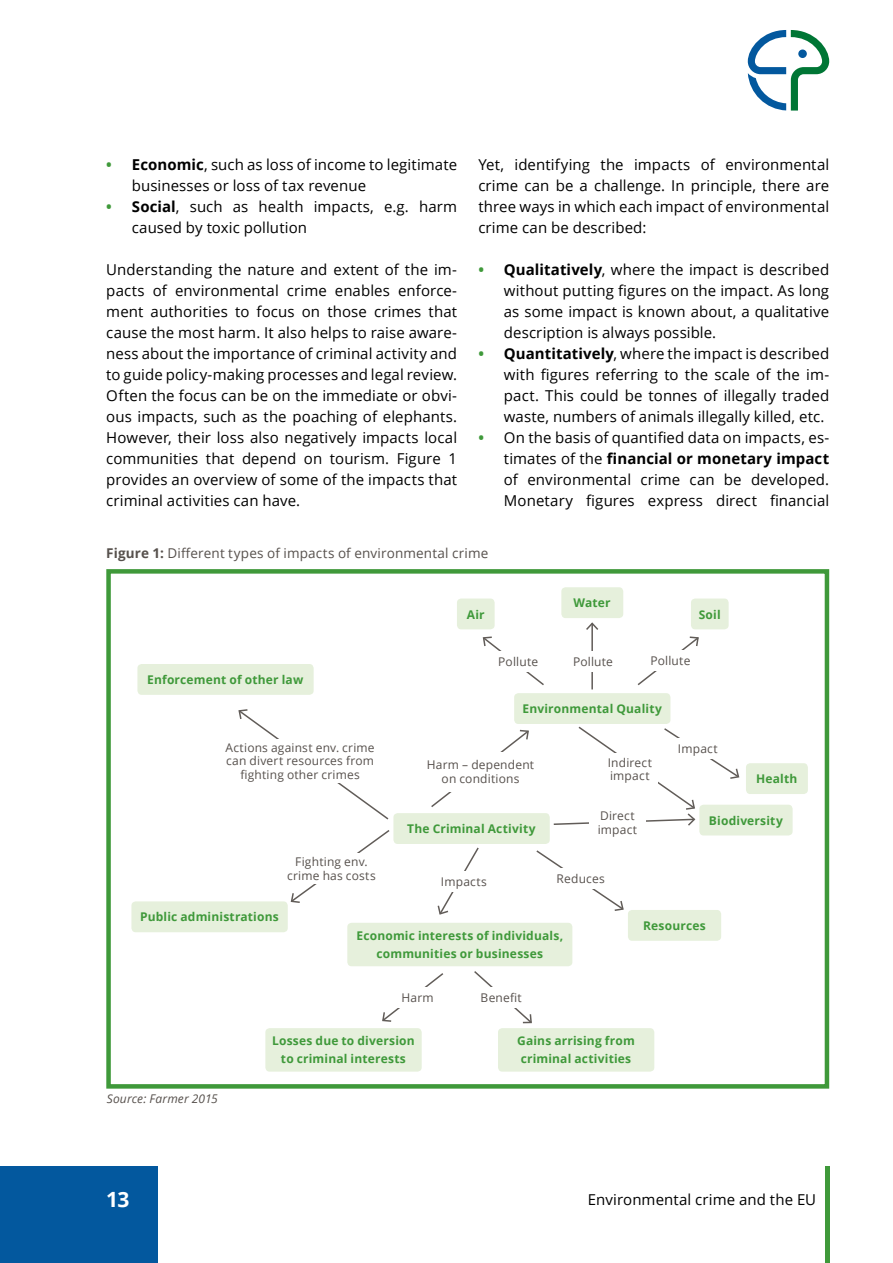
<style>
.page{position:relative;width:893px;height:1263px;background:#fff}
.page>*{position:absolute;margin:0;border:0;box-sizing:border-box;transform-origin:0 0}
.t1{font:700 21px "Open Sans";color:#fff}
.Bodytext{font:15px/21px "Open Sans";letter-spacing:.005em;color:#000;text-align:justify}
.Heading_2{font:13.5px "Open Sans";letter-spacing:.01em;color:#57514d}
.Heading_2-2{font:700 12px/18px "Open Sans";letter-spacing:.015em;color:#3f993a;text-align:center}
.Heading_2-3{font:12px/13.5px "Open Sans";letter-spacing:.015em;color:#57514d;text-align:center}
.Heading_2-4{font:italic 12px "Open Sans";letter-spacing:.01em;color:#57514d}
.s1{font-weight:700;color:#3f993a}
.s2{font-weight:700}
</style>
<div class="page">
<svg style="left:748px;top:30px;width:81px;height:81px"></svg>
<div style="left:0;top:1166px;width:158px;height:97px;background:#03589e"></div>
<hr style="left:825px;top:1166px;width:4px;height:97px;background:#3f993a">
<div style="left:106px;top:569px;width:723px;height:520px;border:4px solid #3f993a"></div>
<svg style="left:382px;top:973px;width:62px;height:49px"></svg>
<div style="left:378px;top:987px;width:79px;height:21px;background:#fff"></div>
<div style="left:393px;top:813px;width:157px;height:31px;background:#e6f0dc;border-radius:4px"></div>
<div style="left:514px;top:693px;width:156px;height:31px;background:#e6f0dc;border-radius:4px"></div>
<div style="left:137px;top:664px;width:177px;height:31px;background:#e6f0dc;border-radius:4px"></div>
<div style="left:131px;top:901px;width:157px;height:31px;background:#e6f0dc;border-radius:4px"></div>
<div style="left:746px;top:763px;width:62px;height:31px;background:#e6f0dc;border-radius:4px"></div>
<div style="left:699px;top:805px;width:94px;height:30px;background:#e6f0dc;border-radius:4px"></div>
<div style="left:628px;top:910px;width:93px;height:31px;background:#e6f0dc;border-radius:4px"></div>
<div style="left:457px;top:598px;width:38px;height:31px;background:#e6f0dc;border-radius:4px"></div>
<div style="left:561px;top:587px;width:62px;height:31px;background:#e6f0dc;border-radius:4px"></div>
<div style="left:691px;top:598px;width:38px;height:31px;background:#e6f0dc;border-radius:4px"></div>
<div style="left:347px;top:923px;width:225px;height:43px;background:#e6f0dc;border-radius:4px"></div>
<div style="left:265px;top:1028px;width:157px;height:43px;background:#e6f0dc;border-radius:4px"></div>
<div style="left:498px;top:1028px;width:156px;height:43px;background:#e6f0dc;border-radius:4px"></div>
<svg style="left:474px;top:971px;width:58px;height:53px"></svg>
<div style="left:462px;top:987px;width:79px;height:21px;background:#fff"></div>
<svg style="left:437px;top:847px;width:42px;height:68px"></svg>
<div style="left:425px;top:871px;width:78px;height:21px;background:#fff"></div>
<svg style="left:290px;top:830px;width:100px;height:73px"></svg>
<div style="left:278px;top:853px;width:107px;height:31px;background:#fff"></div>
<svg style="left:536px;top:850px;width:88px;height:61px"></svg>
<div style="left:541px;top:868px;width:79px;height:21px;background:#fff"></div>
<svg style="left:238px;top:709px;width:151px;height:111px"></svg>
<div style="left:222px;top:739px;width:156px;height:44px;background:#fff"></div>
<svg style="left:482px;top:636px;width:62px;height:49px"></svg>
<div style="left:479px;top:651px;width:79px;height:21px;background:#fff"></div>
<svg style="left:637px;top:636px;width:62px;height:50px"></svg>
<div style="left:631px;top:650px;width:79px;height:21px;background:#fff"></div>
<hr style="left:591px;top:623px;width:2px;height:66px;background:#615c58">
<svg style="left:586px;top:622px;width:13px;height:9px"></svg>
<div style="left:554px;top:651px;width:78px;height:21px;background:#fff"></div>
<svg style="left:431px;top:729px;width:98px;height:78px"></svg>
<div style="left:425px;top:752px;width:111px;height:39px;background:#fff"></div>
<svg style="left:553px;top:726px;width:187px;height:101px"></svg>
<div style="left:601px;top:753px;width:57px;height:31px;background:#fff"></div>
<p class="Bodytext" style="left:132px;top:153px;width:327px;text-indent:-26px"><span class="s1">•</span> <span class="s2">Economic</span>, such as loss of income to legitimate businesses or loss of tax revenue</p>
<p class="Bodytext" style="left:132px;top:195px;width:327px;text-indent:-26px"><span class="s1">•</span> <span class="s2">Social</span>, such as health impacts, e.g. harm caused by toxic pollution</p>
<p class="Bodytext" style="left:106px;top:258px;width:352px">Understanding the nature and extent of the im&shy;pacts of environmental crime enables enforce&shy;ment authorities to focus on those crimes that cause the most harm. It also helps to raise aware&shy;ness about the importance of criminal activity and to guide policy-making processes and legal review.<br>Often the focus can be on the immediate or obvi&shy;ous impacts, such as the poaching of elephants.<br>However, their loss also negatively impacts local communities that depend on tourism. Figure 1 provides an overview of some of the impacts that criminal activities can have.</p>
<p class="Bodytext" style="left:478px;top:153px;width:352px">Yet, identifying the impacts of environmental crime can be a challenge. In principle, there are three ways in which each impact of environmental crime can be described:</p>
<p class="Bodytext" style="left:504px;top:258px;width:327px;text-indent:-26px"><span class="s1">•</span> <span class="s2">Qualitatively</span>, where the impact is described without putting figures on the impact. As long as some impact is known about, a qualitative description is always possible.</p>
<p class="Bodytext" style="left:504px;top:342px;width:327px;text-indent:-26px"><span class="s1">•</span> <span class="s2">Quantitatively</span>, where the impact is described with figures referring to the scale of the im&shy;pact. This could be tonnes of illegally traded waste, numbers of animals illegally killed, etc.</p>
<p class="Bodytext" style="left:504px;top:426px;width:327px;text-indent:-26px"><span class="s1">•</span> On the basis of quantified data on impacts, es&shy;timates of the <span class="s2">financial or monetary impact </span>of environmental crime can be developed.<br>Monetary figures express direct financial</p>
<p class="Heading_2" style="left:106px;top:544px;width:383px"><span class="s2">Figure 1:</span> Different types of impacts of environmental crime</p>
<p class="Heading_2-2" style="left:467px;top:605px;width:19px">Air</p>
<p class="Heading_2-2" style="left:573px;top:594px;width:39px">Water</p>
<p class="Heading_2-2" style="left:699px;top:605px;width:23px">Soil</p>
<p class="Heading_2-2" style="left:147px;top:670px;width:158px">Enforcement of other law</p>
<p class="Heading_2-3" style="left:498px;top:655px;width:41px">Pollute</p>
<p class="Heading_2-3" style="left:573px;top:655px;width:41px">Pollute</p>
<p class="Heading_2-3" style="left:650px;top:654px;width:41px">Pollute</p>
<p class="Heading_2-2" style="left:522px;top:699px;width:141px">Environmental Quality</p>
<p class="Heading_2-3" style="left:226px;top:740px;width:151px">Actions against env. crime can divert resources from fighting other crimes</p>
<p class="Heading_2-3" style="left:287px;top:855px;width:90px">Fighting env. crime has costs</p>
<p class="Heading_2-3" style="left:427px;top:758px;width:109px">Harm – dependent on conditions</p>
<p class="Heading_2-2" style="left:407px;top:819px;width:130px">The Criminal Activity</p>
<p class="Heading_2-3" style="left:441px;top:874px;width:48px">Impacts</p>
<p class="Heading_2-3" style="left:608px;top:755px;width:46px;text-align:left">Indirect impact</p>
<p class="Heading_2-3" style="left:598px;top:809px;width:41px;text-align:left">Direct impact</p>
<p class="Heading_2-3" style="left:557px;top:871px;width:50px">Reduces</p>
<p class="Heading_2-3" style="left:678px;top:742px;width:41px">Impact</p>
<p class="Heading_2-2" style="left:756px;top:769px;width:43px">Health</p>
<p class="Heading_2-2" style="left:709px;top:811px;width:75px">Biodiversity</p>
<p class="Heading_2-2" style="left:140px;top:908px;width:140px">Public administrations</p>
<p class="Heading_2-2" style="left:356px;top:926px;width:208px">Economic interests of individuals, communities or businesses</p>
<p class="Heading_2-3" style="left:401px;top:990px;width:34px">Harm</p>
<p class="Heading_2-3" style="left:481px;top:990px;width:43px">Benefit</p>
<p class="Heading_2-2" style="left:643px;top:916px;width:64px">Resources</p>
<p class="Heading_2-4" style="left:107px;top:1090px;width:112px">Source: Farmer 2015</p>
<p class="Heading_2-2" style="left:272px;top:1032px;width:144px">Losses due to diversion to criminal interests</p>
<p class="Heading_2-2" style="left:517px;top:1032px;width:119px;text-align:left">Gains arrising from criminal activities</p>
<h1 class="t1" style="left:106px;top:1185px;width:25px">13</h1>
<p class="Bodytext" style="left:588px;top:1188px;width:230px">Environmental crime and the EU</p>
</div>
